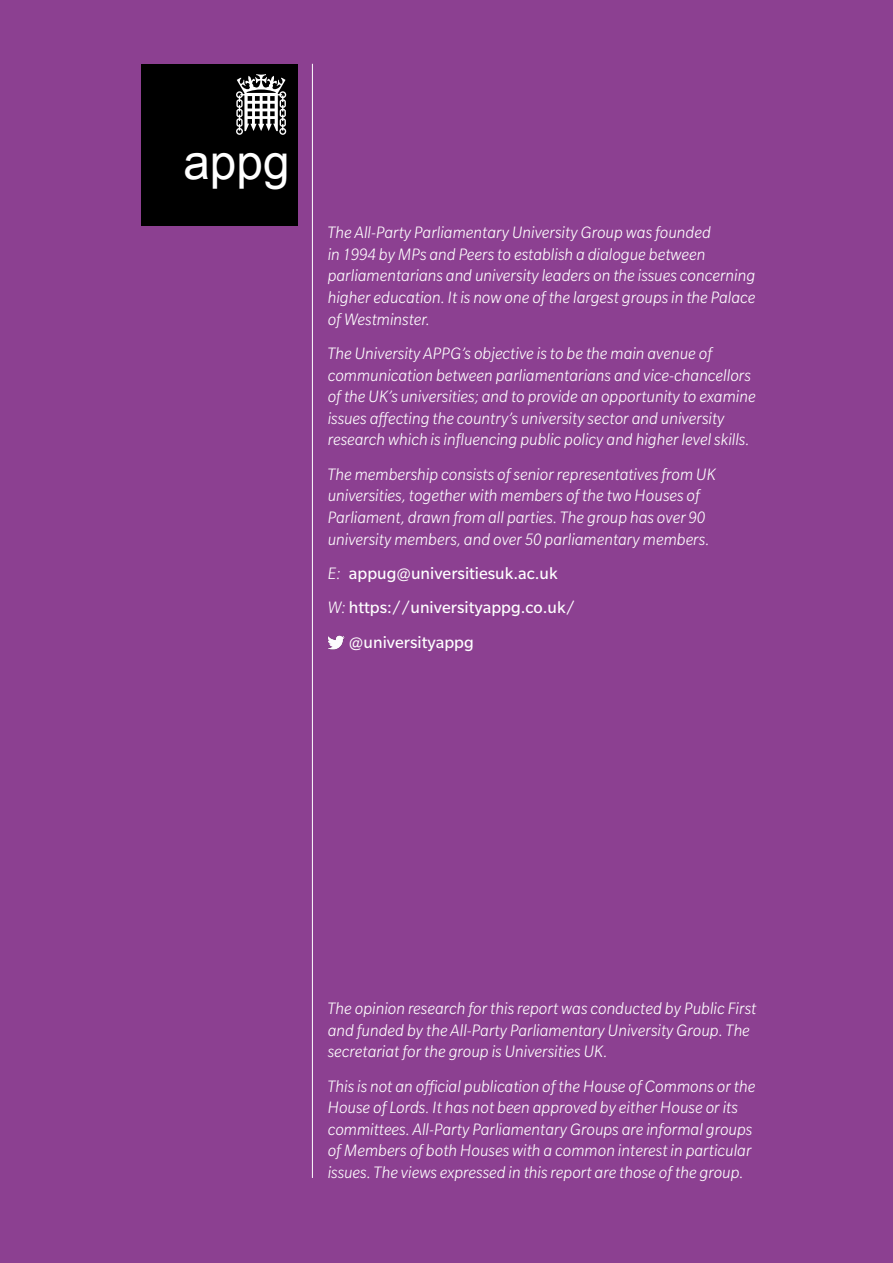
<style>
.page{position:relative;width:893px;height:1263px;background:#8c4091}
.page>*{position:absolute;margin:0;border:0;box-sizing:border-box;transform-origin:0 0}
.t1{font:47.7px "Arial";color:#fff}
.Body_text{font:italic 300 18px/21.6px "Slate Pro";color:#fff}
.Body_text-2{font:18px "Slate Pro";color:#fff}
.s1{font-weight:300;font-style:italic}
</style>
<div class="page">
<div style="left:141px;top:64px;width:156px;height:161px;background:#000"></div>
<svg style="left:236px;top:74px;width:50px;height:61px"></svg>
<hr style="left:312px;top:64px;width:1px;height:1114px;background:#fff">
<img style="left:320px;top:620px;width:32px;height:45px">
<p class="t1" style="left:183px;top:131px;width:108px">appg</p>
<p class="Body_text" style="left:328px;top:222px;width:429px">The All-Party Parliamentary University Group was founded<br>in 1994 by MPs and Peers to establish a dialogue between parliamentarians and university leaders on the issues concerning higher education. It is now one of the largest groups in the Palace of Westminster.</p>
<p class="Body_text" style="left:328px;top:342px;width:429px">The University APPG’s objective is to be the main avenue of communication between parliamentarians and vice-chancellors of the UK’s universities; and to provide an opportunity to examine issues affecting the country’s university sector and university research which is influencing public policy and higher level skills.</p>
<p class="Body_text" style="left:328px;top:463px;width:390px">The membership consists of senior representatives from UK universities, together with members of the two Houses of Parliament, drawn from all parties. The group has over 90 university members, and over 50 parliamentary members.</p>
<p class="Body_text-2" style="left:328px;top:564px;width:231px"><span class="s1">E:</span> appug@universitiesuk.ac.uk</p>
<p class="Body_text-2" style="left:328px;top:598px;width:249px"><span class="s1">W:</span> https://universityappg.co.uk/</p>
<p class="Body_text-2" style="left:349px;top:632px;width:126px">@universityappg</p>
<p class="Body_text" style="left:328px;top:997px;width:430px">The opinion research for this report was conducted by Public First and funded by the All-Party Parliamentary University Group. The secretariat for the group is Universities UK.</p>
<p class="Body_text" style="left:328px;top:1075px;width:429px">This is not an official publication of the House of Commons or the House of Lords. It has not been approved by either House or its committees. All-Party Parliamentary Groups are informal groups of Members of both Houses with a common interest in particular issues. The views expressed in this report are those of the group.</p>
</div>
